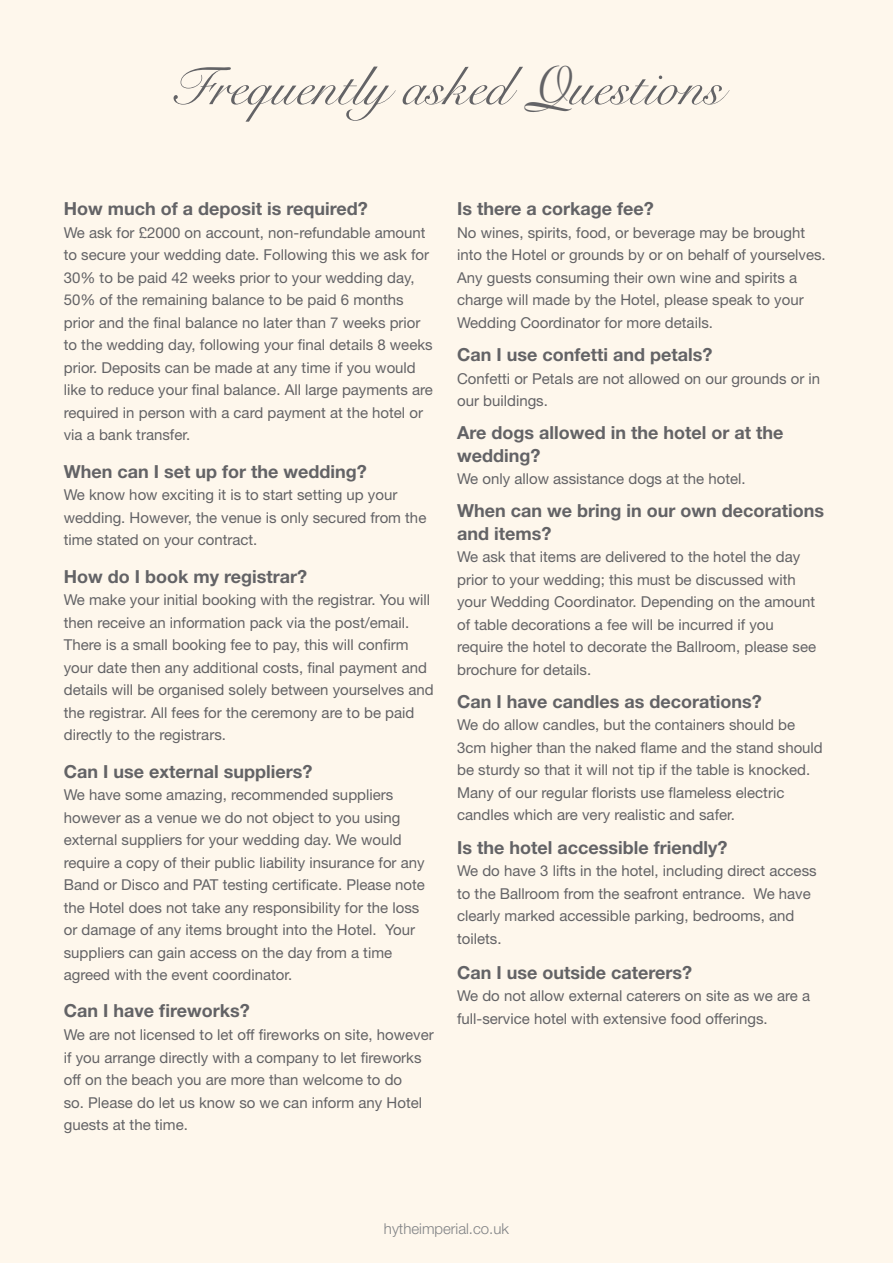
<style>
.page{position:relative;width:893px;height:1263px;background:#fef7ec}
.page>*{position:absolute;margin:0;border:0;box-sizing:border-box;transform-origin:0 0}
.t1{font:54px "Snell Roundhand Script";color:#636366}
.t2{font:700 18px/22.5px "Helvetica Neue";color:#636366}
.t3{font:15px/22.5px "Helvetica Neue";color:#636366}
.t4{font:300 15px "Helvetica Neue";color:#808285}
.s1{font-family:"Boulevard";font-size:51px}
</style>
<div class="page">
<h1 class="t1" style="left:170px;top:56px;width:554px">Frequently asked <span class="s1">Q</span>uestions</h1>
<p class="t2" style="left:64px;top:197px;width:305px">How much of a deposit is required?</p>
<p class="t3" style="left:64px;top:221px;width:371px">We ask for £2000 on account, non-refundable amount to secure your wedding date. Following this we ask for 30% to be paid 42 weeks prior to your wedding day, 50% of the remaining balance to be paid 6 months prior and the final balance no later than 7 weeks prior to the wedding day, following your final details 8 weeks prior. Deposits can be made at any time if you would like to reduce your final balance. All large payments are required in person with a card payment at the hotel or via a bank transfer.</p>
<p class="t2" style="left:64px;top:460px;width:304px">When can I set up for the wedding?</p>
<p class="t3" style="left:64px;top:483px;width:364px">We know how exciting it is to start setting up your wedding. However, the venue is only secured from the time stated on your contract.</p>
<p class="t2" style="left:64px;top:565px;width:245px">How do I book my registrar?</p>
<p class="t3" style="left:64px;top:588px;width:371px">We make your initial booking with the registrar. You will then receive an information pack via the post/email.<br>There is a small booking fee to pay, this will confirm your date then any additional costs, final payment and details will be organised solely between yourselves and the registrar. All fees for the ceremony are to be paid directly to the registrars.</p>
<p class="t2" style="left:64px;top:759px;width:250px">Can I use external suppliers?</p>
<p class="t3" style="left:64px;top:783px;width:363px">We have some amazing, recommended suppliers however as a venue we do not object to you using external suppliers for your wedding day. We would require a copy of their public liability insurance for any Band or Disco and PAT testing certificate. Please note the Hotel does not take any responsibility for the loss or damage of any items brought into the Hotel. Your suppliers can gain access on the day from a time agreed with the event coordinator.</p>
<p class="t2" style="left:64px;top:999px;width:188px">Can I have fireworks?</p>
<p class="t3" style="left:64px;top:1023px;width:371px">We are not licensed to let off fireworks on site, however if you arrange directly with a company to let fireworks off on the beach you are more than welcome to do<br>so. Please do let us know so we can inform any Hotel guests at the time.</p>
<p class="t2" style="left:457px;top:197px;width:198px">Is there a corkage fee?</p>
<p class="t3" style="left:457px;top:221px;width:370px">No wines, spirits, food, or beverage may be brought into the Hotel or grounds by or on behalf of yourselves.<br>Any guests consuming their own wine and spirits a charge will made by the Hotel, please speak to your Wedding Coordinator for more details.</p>
<p class="t2" style="left:457px;top:343px;width:257px">Can I use confetti and petals?</p>
<p class="t3" style="left:457px;top:367px;width:365px">Confetti or Petals are not allowed on our grounds or in our buildings.</p>
<p class="t2" style="left:457px;top:421px;width:328px">Are dogs allowed in the hotel or at the wedding?</p>
<p class="t3" style="left:457px;top:467px;width:290px">We only allow assistance dogs at the hotel.</p>
<p class="t2" style="left:457px;top:499px;width:368px">When can we bring in our own decorations and items?</p>
<p class="t3" style="left:457px;top:545px;width:360px">We ask that items are delivered to the hotel the day prior to your wedding; this must be discussed with your Wedding Coordinator. Depending on the amount of table decorations a fee will be incurred if you require the hotel to decorate the Ballroom, please see brochure for details.</p>
<p class="t2" style="left:457px;top:690px;width:306px">Can I have candles as decorations?</p>
<p class="t3" style="left:457px;top:714px;width:367px">We do allow candles, but the containers should be 3cm higher than the naked flame and the stand should be sturdy so that it will not tip if the table is knocked.<br>Many of our regular florists use flameless electric candles which are very realistic and safer.</p>
<p class="t2" style="left:457px;top:835px;width:272px">Is the hotel accessible friendly?</p>
<p class="t3" style="left:457px;top:859px;width:361px">We do have 3 lifts in the hotel, including direct access to the Ballroom from the seafront entrance. We have clearly marked accessible parking, bedrooms, and toilets.</p>
<p class="t2" style="left:457px;top:961px;width:237px">Can I use outside caterers?</p>
<p class="t3" style="left:457px;top:984px;width:355px">We do not allow external caterers on site as we are a full-service hotel with extensive food offerings.</p>
<p class="t4" style="left:384px;top:1220px;width:127px">hytheimperial.co.uk</p>
</div>
